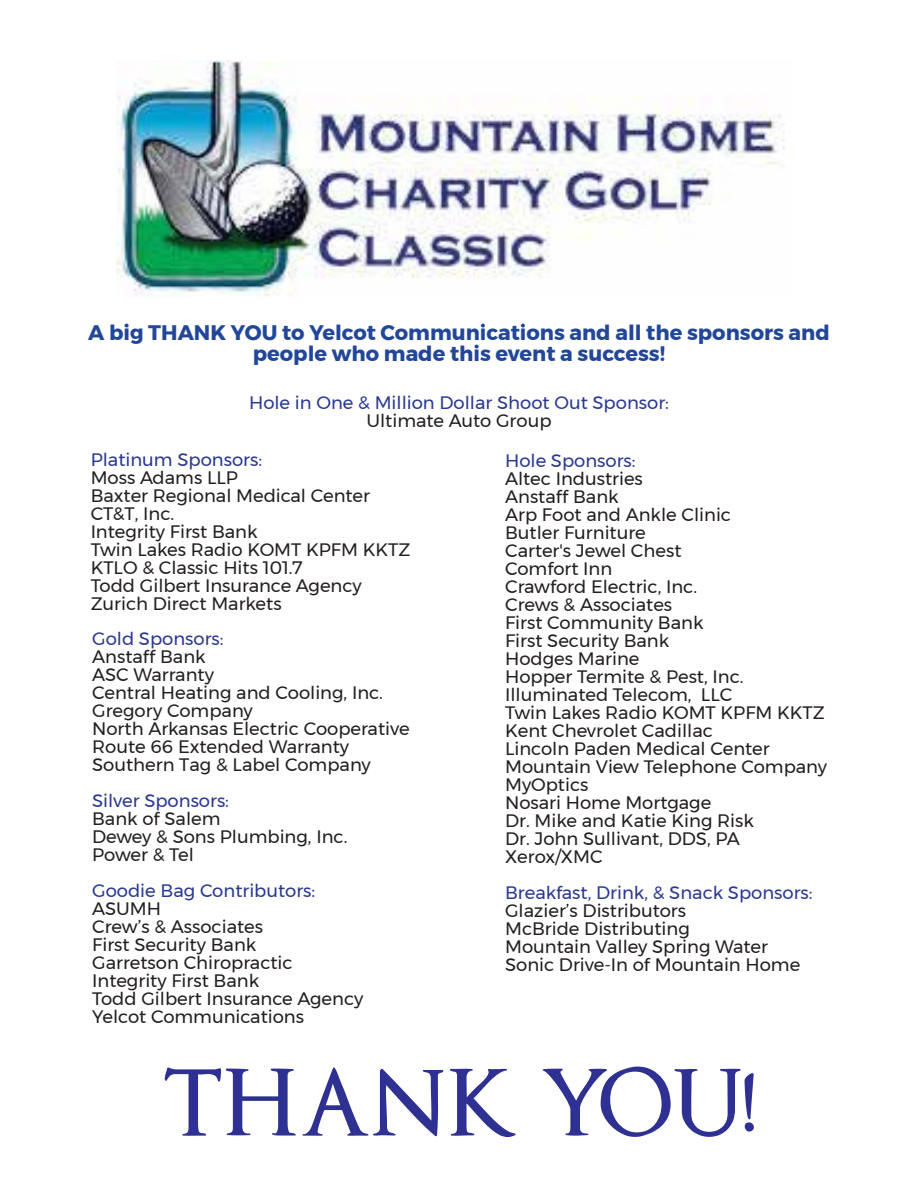
<style>
.page{position:relative;width:918px;height:1188px;background:#fff}
.page>*{position:absolute;margin:0;border:0;box-sizing:border-box;transform-origin:0 0}
.t1{font:600 90px "Optimus Princeps";color:#2e3092}
.t2{font:700 21px/21px "Montserrat";color:#224799;text-align:center}
.t3{font:18px/18px "Montserrat";color:#231f20}
.t4{font:18px "Montserrat";color:#2a3990}
</style>
<div class="page">
<img style="left:116px;top:60px;width:669px;height:236px">
<p class="t2" style="left:88px;top:322px;width:743px">A big THANK YOU to Yelcot Communications and all the sponsors and people who made this event a success!</p>
<p class="t4" style="left:249px;top:388px;width:421px">Hole in One &amp; Million Dollar Shoot Out Sponsor:</p>
<p class="t3" style="left:366px;top:411px;width:187px">Ultimate Auto Group</p>
<p class="t4" style="left:91px;top:445px;width:173px">Platinum Sponsors:</p>
<p class="t3" style="left:91px;top:468px;width:321px">Moss Adams LLP<br>Baxter Regional Medical Center<br>CT&amp;T, Inc.<br>Integrity First Bank<br>Twin Lakes Radio KOMT KPFM KKTZ<br>KTLO &amp; Classic Hits 101.7<br>Todd Gilbert Insurance Agency<br>Zurich Direct Markets</p>
<p class="t4" style="left:505px;top:447px;width:132px">Hole Sponsors:</p>
<p class="t3" style="left:505px;top:469px;width:324px">Altec Industries<br>Anstaff Bank<br>Arp Foot and Ankle Clinic<br>Butler Furniture<br>Carter's Jewel Chest<br>Comfort Inn<br>Crawford Electric, Inc.<br>Crews &amp; Associates<br>First Community Bank<br>First Security Bank<br>Hodges Marine<br>Hopper Termite &amp; Pest, Inc.<br>Illuminated Telecom, LLC<br>Twin Lakes Radio KOMT KPFM KKTZ<br>Kent Chevrolet Cadillac<br>Lincoln Paden Medical Center<br>Mountain View Telephone Company<br>MyOptics<br>Nosari Home Mortgage<br>Dr. Mike and Katie King Risk<br>Dr. John Sullivant, DDS, PA<br>Xerox/XMC</p>
<p class="t4" style="left:505px;top:879px;width:309px">Breakfast, Drink, &amp; Snack Sponsors:</p>
<p class="t3" style="left:505px;top:901px;width:297px">Glazier’s Distributors<br>McBride Distributing<br>Mountain Valley Spring Water<br>Sonic Drive-In of Mountain Home</p>
<p class="t4" style="left:92px;top:625px;width:133px">Gold Sponsors:</p>
<p class="t3" style="left:92px;top:648px;width:319px">Anstaff Bank<br>ASC Warranty<br>Central Heating and Cooling, Inc.<br>Gregory Company<br>North Arkansas Electric Cooperative<br>Route 66 Extended Warranty<br>Southern Tag &amp; Label Company</p>
<p class="t4" style="left:92px;top:787px;width:138px">Silver Sponsors:</p>
<p class="t3" style="left:92px;top:810px;width:257px">Bank of Salem<br>Dewey &amp; Sons Plumbing, Inc.<br>Power &amp; Tel</p>
<p class="t4" style="left:92px;top:877px;width:225px">Goodie Bag Contributors:</p>
<p class="t3" style="left:92px;top:900px;width:273px">ASUMH<br>Crew’s &amp; Associates<br>First Security Bank<br>Garretson Chiropractic<br>Integrity First Bank<br>Todd Gilbert Insurance Agency<br>Yelcot Communications</p>
<h1 class="t1" style="left:163px;top:1055px;width:595px">THANK YOU!</h1>
</div>
